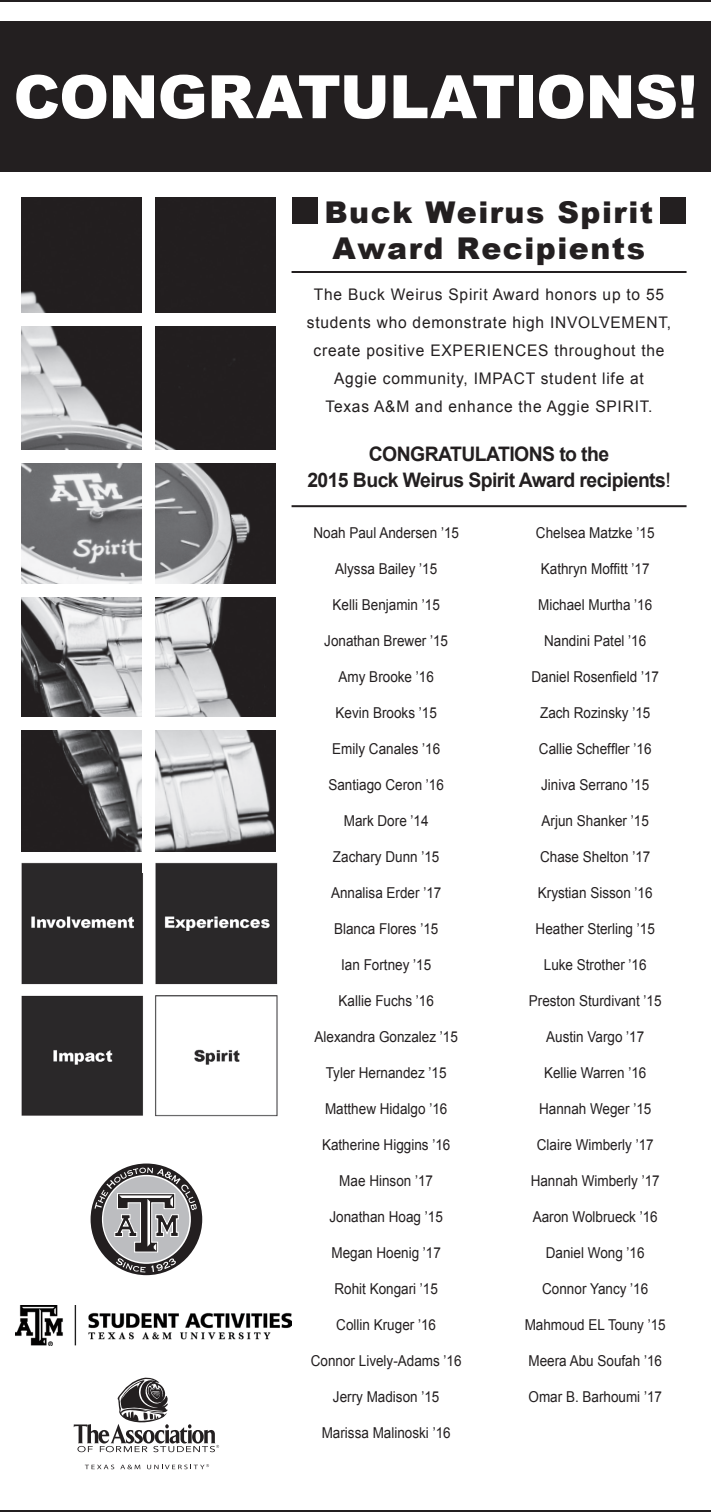
<style>
.page{position:relative;width:711px;height:1512px;background:#fff}
.page>*{position:absolute;margin:0;border:0;box-sizing:border-box;transform-origin:0 0}
.t1{font:900 59.8px "Arial";letter-spacing:-.01em;color:#fff}
.t2{font:900 30px "Arial";letter-spacing:.05em;color:#231f20}
.t3{font:700 20px/26px "Arial";letter-spacing:-.03em;color:#231f20;text-align:center}
.t4{font:16px/28px "Arial";letter-spacing:.05em;color:#231f20;text-align:center}
.t5{font:15px "Arial";color:#231f20;scale:.9 1}
.s1{font-weight:400}
</style>
<div class="page">
<div style="left:292px;top:197px;width:26px;height:27px;background:#231f20"></div>
<div style="left:660px;top:197px;width:26px;height:27px;background:#231f20"></div>
<hr style="left:292px;top:271px;width:395px;height:2px;background:#231f20">
<hr style="left:292px;top:505px;width:395px;height:2px;background:#231f20">
<div style="left:0;top:21px;width:711px;height:151px;background:#231f20"></div>
<svg style="left:90px;top:1163px;width:113px;height:113px"></svg>
<svg style="left:85px;top:1465px;width:29px;height:4px"></svg>
<svg style="left:120px;top:1465px;width:20px;height:4px"></svg>
<svg style="left:74px;top:1378px;width:145px;height:74px"></svg>
<svg style="left:147px;top:1464px;width:62px;height:5px"></svg>
<img style="left:15px;top:1306px;width:277px;height:40px">
<img style="left:21px;top:862px;width:257px;height:255px">
<img style="left:21px;top:197px;width:254px;height:654px">
<div style="left:142px;top:181px;width:13px;height:692px;background:#fff"></div>
<div style="left:16px;top:718px;width:269px;height:12px;background:#fff"></div>
<div style="left:15px;top:584px;width:269px;height:12px;background:#fff"></div>
<div style="left:16px;top:450px;width:269px;height:13px;background:#fff"></div>
<div style="left:17px;top:314px;width:268px;height:12px;background:#fff"></div>
<p class="t1" style="left:13px;top:53px;width:686px">CONGRATULATIONS!</p>
<p class="t2" style="left:324px;top:190px;width:330px">Buck Weirus Spirit</p>
<p class="t2" style="left:333px;top:226px;width:314px">Award Recipients</p>
<p class="t4" style="left:307px;top:280px;width:366px">The Buck Weirus Spirit Award honors up to 55 students who demonstrate high INVOLVEMENT, create positive EXPERIENCES throughout the Aggie community, IMPACT student life at<br>Texas A&amp;M and enhance the Aggie SPIRIT.</p>
<p class="t3" style="left:307px;top:441px;width:365px">CONGRATULATIONS to the<br>2015 Buck Weirus Spirit Award recipients<span class="s1">!</span></p>
<p class="t5" style="left:313px;top:524px;width:163px">Noah Paul Andersen ’15</p>
<p class="t5" style="left:335px;top:560px;width:115px">Alyssa Bailey ’15</p>
<p class="t5" style="left:333px;top:596px;width:121px">Kelli Benjamin ’15</p>
<p class="t5" style="left:324px;top:632px;width:139px">Jonathan Brewer ’15</p>
<p class="t5" style="left:339px;top:668px;width:107px">Amy Brooke ’16</p>
<p class="t5" style="left:336px;top:704px;width:114px">Kevin Brooks ’15</p>
<p class="t5" style="left:332px;top:740px;width:122px">Emily Canales ’16</p>
<p class="t5" style="left:328px;top:776px;width:130px">Santiago Ceron ’16</p>
<p class="t5" style="left:344px;top:812px;width:96px">Mark Dore ’14</p>
<p class="t5" style="left:333px;top:848px;width:120px">Zachary Dunn ’15</p>
<p class="t5" style="left:331px;top:884px;width:124px">Annalisa Erder ’17</p>
<p class="t5" style="left:334px;top:920px;width:117px">Blanca Flores ’15</p>
<p class="t5" style="left:341px;top:956px;width:102px">Ian Fortney ’15</p>
<p class="t5" style="left:339px;top:992px;width:107px">Kallie Fuchs ’16</p>
<p class="t5" style="left:315px;top:1028px;width:161px">Alexandra Gonzalez ’15</p>
<p class="t5" style="left:326px;top:1064px;width:136px">Tyler Hernandez ’15</p>
<p class="t5" style="left:325px;top:1100px;width:137px">Matthew Hidalgo ’16</p>
<p class="t5" style="left:322px;top:1136px;width:144px">Katherine Higgins ’16</p>
<p class="t5" style="left:339px;top:1172px;width:106px">Mae Hinson ’17</p>
<p class="t5" style="left:330px;top:1208px;width:127px">Jonathan Hoag ’15</p>
<p class="t5" style="left:331px;top:1244px;width:123px">Megan Hoenig ’17</p>
<p class="t5" style="left:334px;top:1280px;width:117px">Rohit Kongari ’15</p>
<p class="t5" style="left:336px;top:1316px;width:112px">Collin Kruger ’16</p>
<p class="t5" style="left:311px;top:1352px;width:169px">Connor Lively-Adams ’16</p>
<p class="t5" style="left:333px;top:1388px;width:120px">Jerry Madison ’15</p>
<p class="t5" style="left:322px;top:1424px;width:145px">Marissa Malinoski ’16</p>
<p class="t5" style="left:536px;top:524px;width:133px">Chelsea Matzke ’15</p>
<p class="t5" style="left:541px;top:560px;width:122px">Kathryn Moffitt ’17</p>
<p class="t5" style="left:538px;top:596px;width:128px">Michael Murtha ’16</p>
<p class="t5" style="left:544px;top:632px;width:115px">Nandini Patel ’16</p>
<p class="t5" style="left:531px;top:668px;width:143px">Daniel Rosenfield ’17</p>
<p class="t5" style="left:540px;top:704px;width:124px">Zach Rozinsky ’15</p>
<p class="t5" style="left:539px;top:740px;width:127px">Callie Scheffler ’16</p>
<p class="t5" style="left:541px;top:776px;width:122px">Jiniva Serrano ’15</p>
<p class="t5" style="left:542px;top:812px;width:121px">Arjun Shanker ’15</p>
<p class="t5" style="left:540px;top:848px;width:124px">Chase Shelton ’17</p>
<p class="t5" style="left:538px;top:884px;width:129px">Krystian Sisson ’16</p>
<p class="t5" style="left:536px;top:920px;width:134px">Heather Sterling ’15</p>
<p class="t5" style="left:544px;top:956px;width:116px">Luke Strother ’16</p>
<p class="t5" style="left:529px;top:992px;width:149px">Preston Sturdivant ’15</p>
<p class="t5" style="left:546px;top:1028px;width:110px">Austin Vargo ’17</p>
<p class="t5" style="left:544px;top:1064px;width:115px">Kellie Warren ’16</p>
<p class="t5" style="left:539px;top:1100px;width:126px">Hannah Weger ’15</p>
<p class="t5" style="left:537px;top:1136px;width:132px">Claire Wimberly ’17</p>
<p class="t5" style="left:531px;top:1172px;width:145px">Hannah Wimberly ’17</p>
<p class="t5" style="left:533px;top:1208px;width:140px">Aaron Wolbrueck ’16</p>
<p class="t5" style="left:546px;top:1244px;width:111px">Daniel Wong ’16</p>
<p class="t5" style="left:542px;top:1280px;width:119px">Connor Yancy ’16</p>
<p class="t5" style="left:525px;top:1316px;width:158px">Mahmoud EL Touny ’15</p>
<p class="t5" style="left:528px;top:1352px;width:150px">Meera Abu Soufah ’16</p>
<p class="t5" style="left:528px;top:1388px;width:150px">Omar B. Barhoumi ’17</p>
</div>
